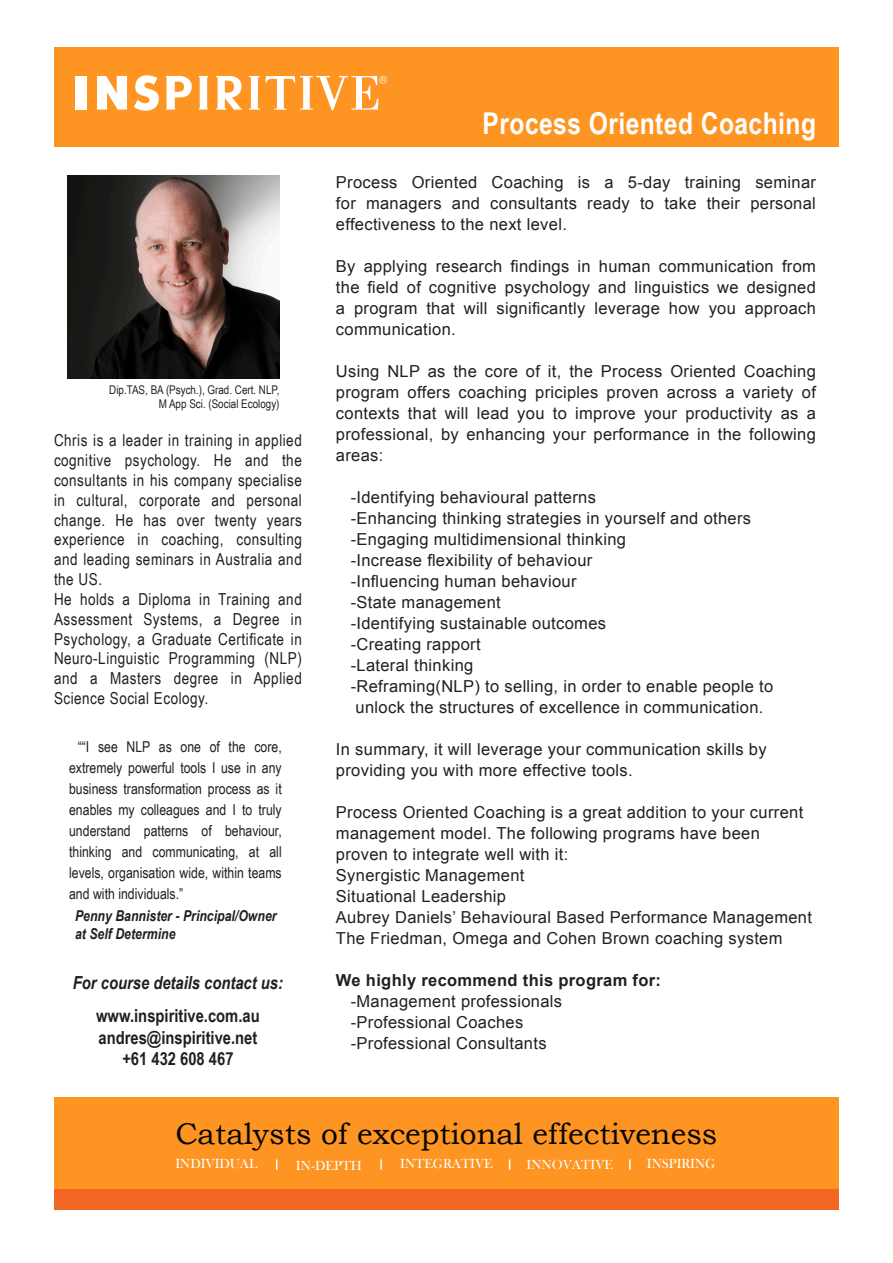
<style>
.page{position:relative;width:893px;height:1263px;background:#fff}
.page>*{position:absolute;margin:0;border:0;box-sizing:border-box;transform-origin:0 0}
.t1{font:30px "Bookman Old Style";color:#040503}
.t2{font:700 30px "Arial Narrow";letter-spacing:.015em;color:#fff}
.t3{font:700 18px "Arial Narrow";color:#231f20}
.t4{font:italic 700 18px "Arial Narrow";color:#231f20}
.t5{font:16.5px/21px "Arial";letter-spacing:.02em;color:#231f20;text-align:justify}
.t6{font:16.5px/19.8px "Arial Narrow";letter-spacing:.03em;color:#231f20;text-align:justify}
.t7{font:700 16.5px "Arial";letter-spacing:.02em;color:#231f20}
.t8{font:15px/21px "Arial Narrow";color:#231f20;text-align:justify}
.t9{font:italic 700 15px/18px "Arial Narrow";color:#231f20}
.t10{font:13.5px "Bask Old Face";color:#fff}
.t11{font:12px/14.4px "Arial Narrow";color:#231f20;text-align:right}
</style>
<div class="page">
<div style="left:54px;top:47px;width:785px;height:100px;background:#fe9422"></div>
<svg style="left:216px;top:76px;width:26px;height:34px"></svg>
<div style="left:75px;top:76px;width:12px;height:34px;background:#fff"></div>
<svg style="left:97px;top:76px;width:30px;height:34px"></svg>
<svg style="left:134px;top:75px;width:25px;height:36px"></svg>
<svg style="left:166px;top:76px;width:26px;height:34px"></svg>
<svg style="left:199px;top:76px;width:9px;height:34px"></svg>
<svg style="left:249px;top:76px;width:138px;height:34px"></svg>
<div style="left:54px;top:1189px;width:785px;height:20px;background:#f36523"></div>
<div style="left:54px;top:1098px;width:785px;height:91px;background:#fe9422"></div>
<svg style="left:276px;top:1159px;width:2px;height:11px"></svg>
<svg style="left:380px;top:1159px;width:2px;height:11px"></svg>
<svg style="left:629px;top:1159px;width:2px;height:11px"></svg>
<img style="left:67px;top:175px;width:212px;height:204px">
<p class="t11" style="left:109px;top:382px;width:172px">Dip.TAS, BA (Psych.), Grad. Cert. NLP,<br>M App Sci. (Social Ecology)</p>
<p class="t6" style="left:54px;top:430px;width:249px">Chris is a leader in training in applied cognitive psychology. He and the consultants in his company specialise in cultural, corporate and personal change. He has over twenty years experience in coaching, consulting and leading seminars in Australia and the US.</p>
<p class="t6" style="left:54px;top:588px;width:249px">He holds a Diploma in Training and Assessment Systems, a Degree in Psychology, a Graduate Certificate in Neuro-Linguistic Programming (NLP) and a Masters degree in Applied Science Social Ecology.</p>
<p class="t8" style="left:69px;top:735px;width:214px;text-indent:9px">““I see NLP as one of the core, extremely powerful tools I use in any business transformation process as it enables my colleagues and I to truly understand patterns of behaviour, thinking and communicating, at all levels, organisation wide, within teams and with individuals.”</p>
<p class="t9" style="left:75px;top:905px;width:203px">Penny Bannister - Principal/Owner at Self Determine</p>
<p class="t4" style="left:73px;top:969px;width:211px">For course details contact us:</p>
<p class="t3" style="left:96px;top:1002px;width:165px">www.inspiritive.com.au</p>
<p class="t3" style="left:99px;top:1024px;width:160px">andres@inspiritive.net</p>
<p class="t3" style="left:122px;top:1045px;width:113px">+61 432 608 467</p>
<p class="t2" style="left:483px;top:101px;width:335px">Process Oriented Coaching</p>
<p class="t5" style="left:336px;top:171px;width:482px">Process Oriented Coaching is a 5-day training seminar for managers and consultants ready to take their personal effectiveness to the next level.</p>
<p class="t5" style="left:336px;top:255px;width:482px">By applying research findings in human communication from the field of cognitive psychology and linguistics we designed a program that will significantly leverage how you approach communication.</p>
<p class="t5" style="left:336px;top:360px;width:481px">Using NLP as the core of it, the Process Oriented Coaching program offers coaching priciples proven across a variety of contexts that will lead you to improve your productivity as a professional, by enhancing your performance in the following areas:</p>
<p class="t5" style="left:351px;top:486px;width:247px">-Identifying behavioural patterns</p>
<p class="t5" style="left:351px;top:507px;width:402px">-Enhancing thinking strategies in yourself and others</p>
<p class="t5" style="left:351px;top:528px;width:277px">-Engaging multidimensional thinking</p>
<p class="t5" style="left:351px;top:549px;width:243px">-Increase flexibility of behaviour</p>
<p class="t5" style="left:351px;top:570px;width:227px">-Influencing human behaviour</p>
<p class="t5" style="left:351px;top:591px;width:152px">-State management</p>
<p class="t5" style="left:351px;top:612px;width:257px">-Identifying sustainable outcomes</p>
<p class="t5" style="left:351px;top:633px;width:131px">-Creating rapport</p>
<p class="t5" style="left:351px;top:654px;width:124px">-Lateral thinking</p>
<p class="t5" style="left:351px;top:675px;width:424px">-Reframing(NLP) to selling, in order to enable people to unlock the structures of excellence in communication.</p>
<p class="t5" style="left:336px;top:738px;width:432px">In summary, it will leverage your communication skills by providing you with more effective tools.</p>
<p class="t5" style="left:336px;top:801px;width:469px;text-align:left">Process Oriented Coaching is a great addition to your current management model. The following programs have been proven to integrate well with it:</p>
<p class="t5" style="left:336px;top:864px;width:190px">Synergistic Management</p>
<p class="t5" style="left:336px;top:885px;width:172px">Situational Leadership</p>
<p class="t5" style="left:336px;top:906px;width:478px">Aubrey Daniels’ Behavioural Based Performance Management</p>
<p class="t5" style="left:336px;top:927px;width:448px">The Friedman, Omega and Cohen Brown coaching system</p>
<p class="t7" style="left:336px;top:969px;width:327px">We highly recommend this program for:</p>
<p class="t5" style="left:351px;top:990px;width:213px">-Management professionals</p>
<p class="t5" style="left:351px;top:1011px;width:174px">-Professional Coaches</p>
<p class="t5" style="left:351px;top:1032px;width:197px">-Professional Consultants</p>
<p class="t1" style="left:175px;top:1116px;width:544px">Catalysts of exceptional effectiveness</p>
<p class="t10" style="left:175px;top:1156px;width:84px">INDIVIDUAL</p>
<p class="t10" style="left:296px;top:1158px;width:67px">IN-DEPTH</p>
<p class="t10" style="left:400px;top:1156px;width:94px">INTEGRATIVE</p>
<p class="t10" style="left:527px;top:1157px;width:88px">INNOVATIVE</p>
<p class="t10" style="left:647px;top:1156px;width:70px">INSPIRING</p>
</div>
